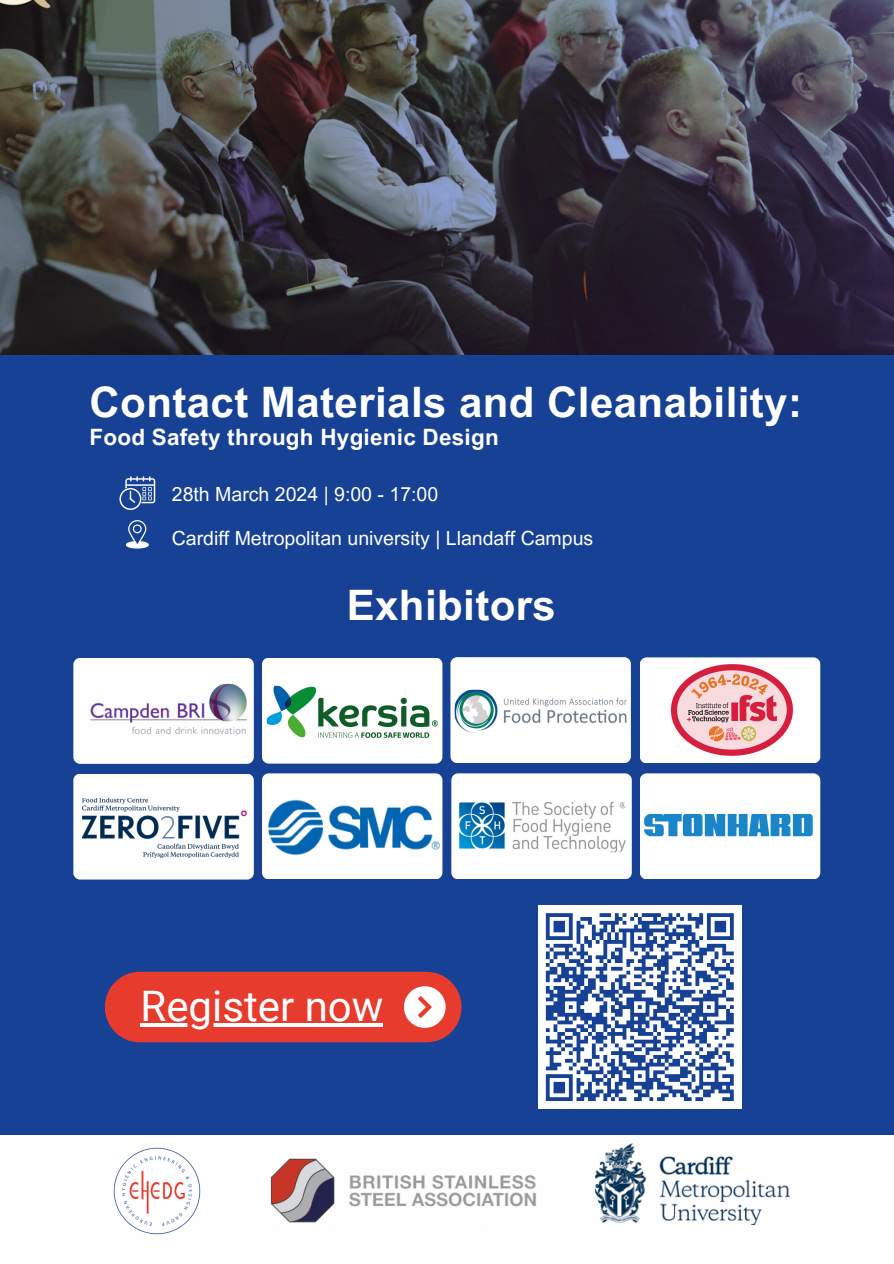
<style>
.page{position:relative;width:894px;height:1264px;background:#fff}
.page>*{position:absolute;margin:0;border:0;box-sizing:border-box;transform-origin:0 0}
.t1{font:700 42px "Arial MT Pro";letter-spacing:.01em;color:#fff}
.t2{font:42px "Roboto";color:#fff}
.t3{font:700 22.5px "Arial MT Pro";letter-spacing:.01em;color:#fff}
.t4{font:19.5px "Arial MT Pro";color:#fff}
</style>
<div class="page">
<div style="left:0;top:0;width:893px;height:1263px;background:#164194"></div>
<div style="left:0;top:1134px;width:893px;height:129px;background:#fefefe"></div>
<img style="left:113px;top:1147px;width:88px;height:88px">
<img style="left:270px;top:1158px;width:266px;height:65px">
<img style="left:595px;top:1143px;width:194px;height:81px">
<img style="left:0;top:0;width:893px;height:355px">
<svg style="left:119px;top:476px;width:36px;height:34px"></svg>
<svg style="left:126px;top:520px;width:22px;height:29px"></svg>
<div style="left:73px;top:658px;width:181px;height:105px;background:#fefefe;border-radius:7px"></div>
<div style="left:262px;top:657px;width:180px;height:106px;background:#fefefe;border-radius:7px"></div>
<div style="left:450px;top:657px;width:180px;height:106px;background:#fefefe;border-radius:7px"></div>
<div style="left:639px;top:657px;width:181px;height:106px;background:#fefefe;border-radius:7px"></div>
<div style="left:73px;top:773px;width:181px;height:106px;background:#fefefe;border-radius:7px"></div>
<div style="left:262px;top:773px;width:180px;height:106px;background:#fefefe;border-radius:7px"></div>
<div style="left:451px;top:773px;width:180px;height:106px;background:#fefefe;border-radius:7px"></div>
<div style="left:639px;top:773px;width:181px;height:106px;background:#fefefe;border-radius:7px"></div>
<img style="left:73px;top:684px;width:180px;height:54px;border-radius:7px">
<img style="left:267px;top:685px;width:170px;height:52px">
<img style="left:454px;top:689px;width:172px;height:43px;border-radius:7px">
<img style="left:663px;top:657px;width:141px;height:106px;border-radius:7px">
<img style="left:262px;top:797px;width:181px;height:62px;border-radius:7px">
<img style="left:457px;top:800px;width:168px;height:52px;border-radius:7px">
<img style="left:644px;top:813px;width:171px;height:23px;border-radius:7px">
<img style="left:82px;top:798px;width:165px;height:60px">
<div style="left:538px;top:905px;width:203px;height:203px;background:#fff"></div>
<svg style="left:545px;top:913px;width:189px;height:188px"></svg>
<div style="left:105px;top:971px;width:356px;height:71px;background:#e73b2d;border-radius:35px"></div>
<div style="left:404px;top:986px;width:41px;height:41px;background:#fff;border-radius:50%"></div>
<svg style="left:417px;top:996px;width:15px;height:22px"></svg>
<svg style="left:140px;top:1023px;width:243px;height:3px"></svg>
<p class="t1" style="left:89px;top:387px;width:714px">Contact Materials and Cleanability:</p>
<p class="t3" style="left:89px;top:429px;width:410px">Food Safety through Hygienic Design</p>
<p class="t4" style="left:172px;top:486px;width:268px">28th March 2024 | 9:00 - 17:00</p>
<p class="t4" style="left:172px;top:530px;width:423px">Cardiff Metropolitan university | Llandaff Campus</p>
<p class="t1" style="left:346px;top:589px;width:211px">Exhibitors</p>
<h2 class="t2" style="left:140px;top:981px;width:244px">Register now</h2>
</div>
